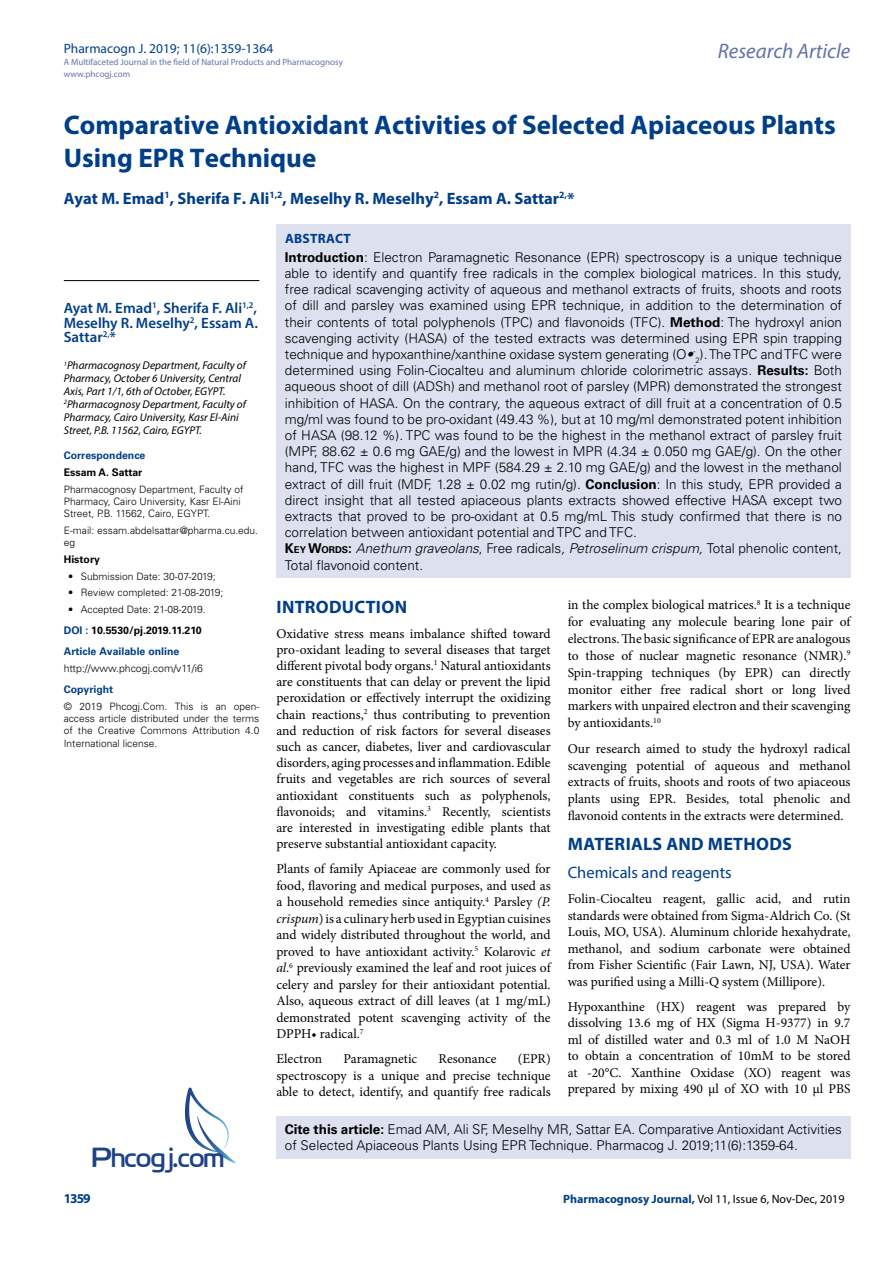
<style>
.page{position:relative;width:893px;height:1263px;background:#fff}
.page>*{position:absolute;margin:0;border:0;box-sizing:border-box;transform-origin:0 0}
.t1{font:27.6px "Cloud World";color:#1e4384}
.t2{font:700 27px/33px "Myriad Pro";color:#003e88}
.t3{font:italic 21px "Myriad Pro";color:#6273aa}
.t4{font:700 18px "Myriad Pro";letter-spacing:.02em;color:#003e88}
.t5{font:700 16.5px "Myriad Pro";color:#003e88}
.t6{font:16.5px "Myriad Pro";color:#003e88}
.t7{font:600 15px/14.4px "Myriad Pro";color:#003e88;text-align:justify}
.t8{font:13.5px/16.5px "Minion Pro";color:#000;text-align:justify}
.t9{font:300 13.5px/16.2px "Univers LT Std";color:#000}
.t10{font:13.5px "Myriad Pro";color:#003f89}
.t11{font:700 13.5px "Myriad Pro";letter-spacing:.02em;color:#003e88}
.t12{font:12px "Myriad Pro";color:#000}
.t13{font:italic 11.25px/12.9px "Myriad Pro";color:#000}
.t14{font:700 10.5px/21.1px "Univers LT Std";color:#003e88}
.t15{font:300 10.5px "Univers LT Std";color:#000}
.t16{font:700 10.5px "Univers LT Std";color:#000}
.t17{font:300 10.2px/12.3px "Univers LT Std";color:#000}
.t18{font:9px/12px "Myriad Pro";color:#6273aa}
.s1{color:#000}
.s2{font-weight:700}
.s3{font-style:italic}
.s4{font-weight:700;font-size:9.45px}
.s5{font-weight:700;color:#003e88}
</style>
<div class="page">
<div style="left:276px;top:1115px;width:574px;height:43px;background:#dde0ef"></div>
<svg style="left:185px;top:1087px;width:51px;height:76px"></svg>
<div style="left:276px;top:225px;width:574px;height:353px;background:#dde0ef"></div>
<hr style="left:64px;top:280px;width:195px;height:1px;background:#000">
<p class="t10" style="left:64px;top:40px;width:211px">Pharmacogn J. 2019; 11(6):1359-1364</p>
<p class="t18" style="left:64px;top:55px;width:281px">A Multifaceted Journal in the field of Natural Products and Pharmacognosy www.phcogj.com</p>
<h3 class="t3" style="left:718px;top:38px;width:134px">Research Article</h3>
<h2 class="t2" style="left:64px;top:108px;width:774px">Comparative Antioxidant Activities of Selected Apiaceous Plants<br>Using EPR Technique</h2>
<p class="t5" style="left:64px;top:187px;width:512px">Ayat M. Emad<sup>1</sup>, Sherifa F. Ali<sup>1,2</sup>, Meselhy R. Meselhy<sup>2</sup>, Essam A. Sattar<sup>2,</sup>*</p>
<p class="t7" style="left:64px;top:301px;width:196px">Ayat M. Emad<sup>1</sup>, Sherifa F. Ali<sup>1,2</sup>, Meselhy R. Meselhy<sup>2</sup>, Essam A.<br>Sattar<sup>2,</sup>*</p>
<p class="t13" style="left:64px;top:359px;width:184px"><sup>1</sup>Pharmacognosy Department, Faculty of Pharmacy, October 6 University, Central Axis, Part 1/1, 6th of October, EGYPT.<br><sup>2</sup>Pharmacognosy Department, Faculty of Pharmacy, Cairo University, Kasr El-Aini Street, P.B. 11562, Cairo, EGYPT.</p>
<p class="t14" style="left:64px;top:445px;width:83px">Correspondence</p>
<p class="t16" style="left:64px;top:466px;width:80px">Essam A. Sattar</p>
<p class="t17" style="left:64px;top:483px;width:181px">Pharmacognosy Department, Faculty of<br>Pharmacy, Cairo University, Kasr El-Aini<br>Street, P.B. 11562, Cairo, EGYPT.</p>
<p class="t17" style="left:64px;top:524px;width:196px">E-mail: essam.abdelsattar@pharma.cu.edu. eg</p>
<p class="t16" style="left:64px;top:553px;width:38px">History</p>
<p class="t17" style="left:68px;top:570px;width:149px">• Submission Date: 30-07-2019;</p>
<p class="t17" style="left:68px;top:586px;width:157px">• Review completed: 21-08-2019;</p>
<p class="t17" style="left:68px;top:603px;width:139px">• Accepted Date: 21-08-2019.</p>
<p class="t14" style="left:64px;top:620px;width:139px">DOI : <span class="s1">10.5530/pj.2019.11.210<br></span>Article Available online</p>
<p class="t15" style="left:64px;top:662px;width:141px">http://www.phcogj.com/v11/i6</p>
<p class="t14" style="left:64px;top:679px;width:51px">Copyright</p>
<p class="t17" style="left:64px;top:700px;width:197px;text-align:justify">© 2019 Phcogj.Com. This is an open&shy;access article distributed under the terms of the Creative Commons Attribution 4.0<br>International license.</p>
<h1 class="t1" style="left:92px;top:1136px;width:134px">Phcogj.com</h1>
<p class="t11" style="left:285px;top:230px;width:67px">ABSTRACT</p>
<p class="t9" style="left:285px;top:249px;width:559px"><span class="s2">Introduction</span>: Electron Paramagnetic Resonance (EPR) spectroscopy is a unique technique able to identify and quantify free radicals in the complex biological matrices. In this study, free radical scavenging activity of aqueous and methanol extracts of fruits, shoots and roots of dill and parsley was examined using EPR technique, in addition to the determination of their contents of total polyphenols (TPC) and flavonoids (TFC). <span class="s2">Method</span>: The hydroxyl anion scavenging activity (HASA) of the tested extracts was determined using EPR spin trapping technique and hypoxanthine/xanthine oxidase system generating (O<span class="s3">•</span><sup>-</sup><sub>2</sub>). The TPC and TFC were determined using Folin-Ciocalteu and aluminum chloride colorimetric assays. <span class="s2">Results:</span> Both aqueous shoot of dill (ADSh) and methanol root of parsley (MPR) demonstrated the strongest inhibition of HASA. On the contrary, the aqueous extract of dill fruit at a concentration of 0.5 mg/ml was found to be pro-oxidant (49.43 %), but at 10 mg/ml demonstrated potent inhibition of HASA (98.12 %). TPC was found to be the highest in the methanol extract of parsley fruit (MPF, 88.62 ± 0.6 mg GAE/g) and the lowest in MPR (4.34 ± 0.050 mg GAE/g). On the other hand, TFC was the highest in MPF (584.29 ± 2.10 mg GAE/g) and the lowest in the methanol extract of dill fruit (MDF, 1.28 ± 0.02 mg rutin/g). <span class="s2">Conclusion</span>: In this study, EPR provided a direct insight that all tested apiaceous plants extracts showed effective HASA except two extracts that proved to be pro-oxidant at 0.5 mg/mL This study confirmed that there is no correlation between antioxidant potential and TPC and TFC.<br><span class="s2">K</span><span class="s4">EY</span> <span class="s2">W</span><span class="s4">ORDS</span><span class="s2">:</span> <span class="s3">Anethum graveolans</span>, Free radicals<span class="s3">, Petroselinum crispum,</span> Total phenolic content, Total flavonoid content.</p>
<h3 class="t4" style="left:277px;top:595px;width:132px">INTRODUCTION</h3>
<p class="t8" style="left:276px;top:625px;width:276px">Oxidative stress means imbalance shifted toward pro-oxidant leading to several diseases that target different pivotal body organs.<sup>1</sup> Natural antioxidants are constituents that can delay or prevent the lipid peroxidation or effectively interrupt the oxidizing chain reactions,<sup>2</sup> thus contributing to prevention and reduction of risk factors for several diseases such as cancer, diabetes, liver and cardiovascular disorders, aging processes and inflammation. Edible fruits and vegetables are rich sources of several antioxidant constituents such as polyphenols, flavonoids; and vitamins.<sup>3</sup> Recently, scientists are interested in investigating edible plants that preserve substantial antioxidant capacity.</p>
<p class="t8" style="left:276px;top:861px;width:276px">Plants of family Apiaceae are commonly used for food, flavoring and medical purposes, and used as a household remedies since antiquity.<sup>4</sup> Parsley <span class="s3">(P. crispum</span>) is a culinary herb used in Egyptian cuisines and widely distributed throughout the world, and proved to have antioxidant activity.<sup>5</sup> Kolarovic <span class="s3">et al</span>.<sup>6</sup> previously examined the leaf and root juices of celery and parsley for their antioxidant potential.<br>Also, aqueous extract of dill leaves (at 1 mg/mL) demonstrated potent scavenging activity of the DPPH• radical.<sup>7</sup></p>
<p class="t8" style="left:276px;top:1051px;width:47px">Electron</p>
<p class="t8" style="left:344px;top:1051px;width:75px">Paramagnetic</p>
<p class="t8" style="left:439px;top:1051px;width:59px">Resonance</p>
<p class="t8" style="left:276px;top:1051px;width:276px;text-indent:241px">(EPR) spectroscopy is a unique and precise technique able to detect, identify, and quantify free radicals</p>
<p class="t8" style="left:568px;top:596px;width:284px;line-height:17px">in the complex biological matrices.<sup>8</sup> It is a technique for evaluating any molecule bearing lone pair of electrons. The basic significance of EPR are analogous to those of nuclear magnetic resonance (NMR).<sup>9<br></sup>Spin-trapping techniques (by EPR) can directly monitor either free radical short or long lived markers with unpaired electron and their scavenging by antioxidants.<sup>10</sup></p>
<p class="t8" style="left:568px;top:740px;width:284px">Our research aimed to study the hydroxyl radical scavenging potential of aqueous and methanol extracts of fruits, shoots and roots of two apiaceous plants using EPR. Besides, total phenolic and flavonoid contents in the extracts were determined.</p>
<h3 class="t4" style="left:568px;top:832px;width:226px">MATERIALS AND METHODS</h3>
<p class="t6" style="left:568px;top:862px;width:166px">Chemicals and reagents</p>
<p class="t8" style="left:568px;top:890px;width:284px">Folin-Ciocalteu reagent, gallic acid, and rutin standards were obtained from Sigma-Aldrich Co. (St Louis, MO, USA). Aluminum chloride hexahydrate, methanol, and sodium carbonate were obtained from Fisher Scientific (Fair Lawn, NJ, USA). Water was purified using a Milli-Q system (Millipore).</p>
<p class="t8" style="left:568px;top:998px;width:284px">Hypoxanthine (HX) reagent was prepared by dissolving 13.6 mg of HX (Sigma H-9377) in 9.7 ml of distilled water and 0.3 ml of 1.0 M NaOH to obtain a concentration of 10mM to be stored at -20°C. Xanthine Oxidase (XO) reagent was prepared by mixing 490 µl of XO with 10 µl PBS</p>
<p class="t9" style="left:285px;top:1121px;width:559px"><span class="s2">Cite this article:</span> Emad AM, Ali SF, Meselhy MR, Sattar EA. Comparative Antioxidant Activities of Selected Apiaceous Plants Using EPR Technique. Pharmacog J. 2019;11(6):1359-64.</p>
<p class="t11" style="left:64px;top:1190px;width:29px">1359</p>
<p class="t12" style="left:563px;top:1191px;width:283px"><span class="s5">Pharmacognosy Journal,</span> Vol 11, Issue 6, Nov-Dec, 2019</p>
</div>
